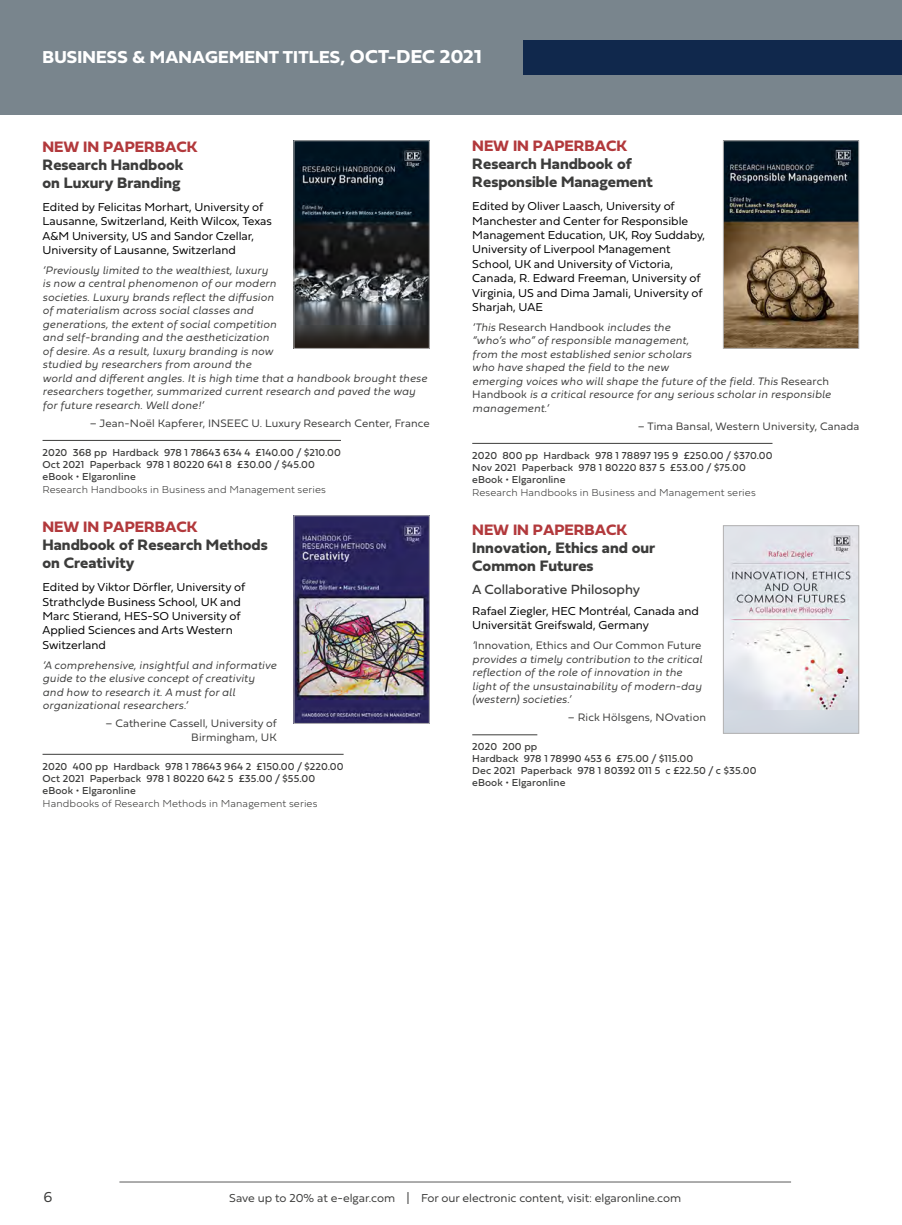
<style>
.page{position:relative;width:902px;height:1225px;background:#fff}
.page>*{position:absolute;margin:0;border:0;box-sizing:border-box;transform-origin:0 0}
.t1{font:700 18px "Fieldwork Hum";letter-spacing:.01em;color:#fff}
.t2{font:700 15.75px/18px "Fieldwork Hum";color:#3c3c3b}
.t3{font:700 15.75px "Fieldwork Hum";color:#b2393c}
.t4{font:15px "Fieldwork Hum Light";color:#3c3c3b}
.t5{font:13.8px "Fieldwork Hum";color:#3c3c3b}
.t6{font:12px/14.4px "Fieldwork Hum Light";color:#000}
.t7{font:12px "Fieldwork Hum Light";color:#3c3c3b}
.t8{font:italic 300 11.25px/13.5px "Fieldwork";letter-spacing:.01em;color:#3c3c3b}
.t9{font:11.25px/13.5px "Fieldwork Hum Light";letter-spacing:.01em;color:#3c3c3b;text-align:right}
.t10{font:10.5px/12px "Fieldwork Hum";letter-spacing:.01em;color:#3c3c3b}
.t11{font:100 10.5px "Fieldwork Hum";letter-spacing:.01em;color:#3c3c3b}
.s1{font-size:19.5px}
.s2{font-family:"Fieldwork Hum Light";font-weight:400;font-style:normal}
.s3{font-family:"Fieldwork";font-weight:300;font-style:italic}
.s4{font-size:18px}
</style>
<div class="page">
<hr style="left:119px;top:1181px;width:672px;height:1px;background:#3c3c3b">
<div style="left:0;top:0;width:901px;height:115px;background:#79858d"></div>
<div style="left:523px;top:40px;width:378px;height:34px;background:#10284c"></div>
<hr style="left:472px;top:443px;width:300px;height:1px;background:#3c3c3b">
<hr style="left:472px;top:734px;width:65px;height:1px;background:#3c3c3b">
<hr style="left:43px;top:440px;width:298px;height:1px;background:#3c3c3b">
<hr style="left:43px;top:754px;width:300px;height:1px;background:#3c3c3b">
<img style="left:295px;top:142px;width:132px;height:205px">
<div style="left:293px;top:140px;width:136px;height:209px;border:1px solid #b3b2b2"></div>
<img style="left:295px;top:517px;width:132px;height:205px">
<div style="left:293px;top:515px;width:136px;height:209px;border:1px solid #b3b2b2"></div>
<img style="left:725px;top:142px;width:132px;height:205px">
<div style="left:723px;top:140px;width:136px;height:209px;border:1px solid #b3b2b2"></div>
<img style="left:725px;top:527px;width:132px;height:204px">
<div style="left:723px;top:525px;width:136px;height:208px;border:1px solid #b3b2b2"></div>
<h1 class="t1" style="left:43px;top:43px;width:440px">BUSINESS &amp; MANAGEMENT TITLES, <span class="s1">OCT-DEC 2021</span></h1>
<h2 class="t3" style="left:43px;top:134px;width:157px">NEW IN PAPERBACK</h2>
<h2 class="t2" style="left:43px;top:155px;width:142px">Research Handbook on Luxury Branding</h2>
<p class="t6" style="left:43px;top:199px;width:231px">Edited by Felicitas Morhart, University of Lausanne, Switzerland, Keith Wilcox, Texas A&amp;M University, US and Sandor Czellar, University of Lausanne, Switzerland</p>
<p class="t8" style="left:43px;top:263px;width:386px">‘Previously limited to the wealthiest, luxury<br>is now a central phenomenon of our modern<br>societies. Luxury brands reflect the diffusion<br>of materialism across social classes and<br>generations, the extent of social competition<br>and self-branding and the aestheticization<br>of desire. As a result, luxury branding is now<br>studied by researchers from around the<br>world and different angles. It is high time that a handbook brought these researchers together, summarized current research and paved the way for future research. Well done!’</p>
<p class="t9" style="left:90px;top:415px;width:341px">– Jean-Noël Kapferer, INSEEC U. Luxury Research Center, France</p>
<p class="t10" style="left:43px;top:446px;width:300px">2020 368 pp Hardback 978 1 78643 634 4 £140.00 / $210.00<br>Oct 2021 Paperback 978 1 80220 641 8 £30.00 / $45.00 eBook • Elgaronline</p>
<p class="t11" style="left:43px;top:481px;width:285px">Research Handbooks in Business and Management series</p>
<h2 class="t3" style="left:43px;top:515px;width:157px">NEW IN PAPERBACK</h2>
<h2 class="t2" style="left:43px;top:535px;width:227px">Handbook of Research Methods on Creativity</h2>
<p class="t6" style="left:43px;top:579px;width:204px">Edited by Viktor Dörfler, University of<br>Strathclyde Business School, UK and<br>Marc Stierand, HES-SO University of<br>Applied Sciences and Arts Western<br>Switzerland</p>
<p class="t8" style="left:43px;top:657px;width:235px">‘A comprehensive, insightful and informative guide to the elusive concept of creativity and how to research it. A must for all organizational researchers.’</p>
<p class="t9" style="left:105px;top:716px;width:173px">– Catherine Cassell, University of<br>Birmingham, UK</p>
<p class="t10" style="left:43px;top:759px;width:302px">2020 400 pp Hardback 978 1 78643 964 2 £150.00 / $220.00<br>Oct 2021 Paperback 978 1 80220 642 5 £35.00 / $55.00 eBook • Elgaronline</p>
<p class="t11" style="left:43px;top:795px;width:276px">Handbooks of Research Methods in Management series</p>
<h2 class="t3" style="left:472px;top:134px;width:157px">NEW IN PAPERBACK</h2>
<h2 class="t2" style="left:472px;top:154px;width:182px">Research Handbook of<br>Responsible Management</h2>
<p class="t6" style="left:472px;top:198px;width:234px">Edited by Oliver Laasch, University of Manchester and Center for Responsible Management Education, UK, Roy Suddaby, University of Liverpool Management School, UK and University of Victoria, Canada, R. Edward Freeman, University of Virginia, US and Dima Jamali, University of Sharjah, UAE</p>
<p class="t8" style="left:472px;top:320px;width:360px">‘This <span class="s2">Research Handbook</span> includes the<br>“who’s who” of responsible management,<br>from the most established senior scholars<br>who have shaped the field to the new<br>emerging voices who will shape the future of the field. This <span class="s2">Research Handbook</span> is a critical resource for any serious scholar in responsible management.’</p>
<p class="t9" style="left:637px;top:418px;width:223px">– Tima Bansal, Western University, Canada</p>
<p class="t10" style="left:472px;top:449px;width:302px">2020 800 pp Hardback 978 1 78897 195 9 £250.00 / $370.00<br>Nov 2021 Paperback 978 1 80220 837 5 £53.00 / $75.00 eBook • Elgaronline</p>
<p class="t11" style="left:472px;top:484px;width:285px">Research Handbooks in Business and Management series</p>
<h2 class="t3" style="left:472px;top:517px;width:157px">NEW IN PAPERBACK</h2>
<h2 class="t2" style="left:472px;top:538px;width:184px">Innovation, Ethics and our<br>Common Futures</h2>
<p class="t5" style="left:472px;top:579px;width:169px">A Collaborative Philosophy</p>
<p class="t6" style="left:472px;top:603px;width:228px">Rafael Ziegler, HEC Montréal, Canada and<br>Universität Greifswald, Germany</p>
<p class="t9" style="left:472px;top:638px;width:231px"><span class="s3">‘</span>Innovation, Ethics and Our Common Future</p>
<p class="t8" style="left:472px;top:652px;width:231px">provides a timely contribution to the critical reflection of the role of innovation in the light of the unsustainability of modern-day (western) societies.’</p>
<p class="t9" style="left:568px;top:710px;width:140px">– Rick Hölsgens, NOvation</p>
<p class="t10" style="left:472px;top:740px;width:286px">2020 200 pp<br>Hardback 978 1 78990 453 6 £75.00 / $115.00<br>Dec 2021 Paperback 978 1 80392 011 5 c £22.50 / c $35.00 eBook • Elgaronline</p>
<h3 class="t4" style="left:44px;top:1184px;width:10px">6</h3>
<p class="t7" style="left:229px;top:1188px;width:453px">Save up to 20% at e-elgar.com <span class="s4">I</span> For our electronic content, visit: elgaronline.com</p>
</div>
